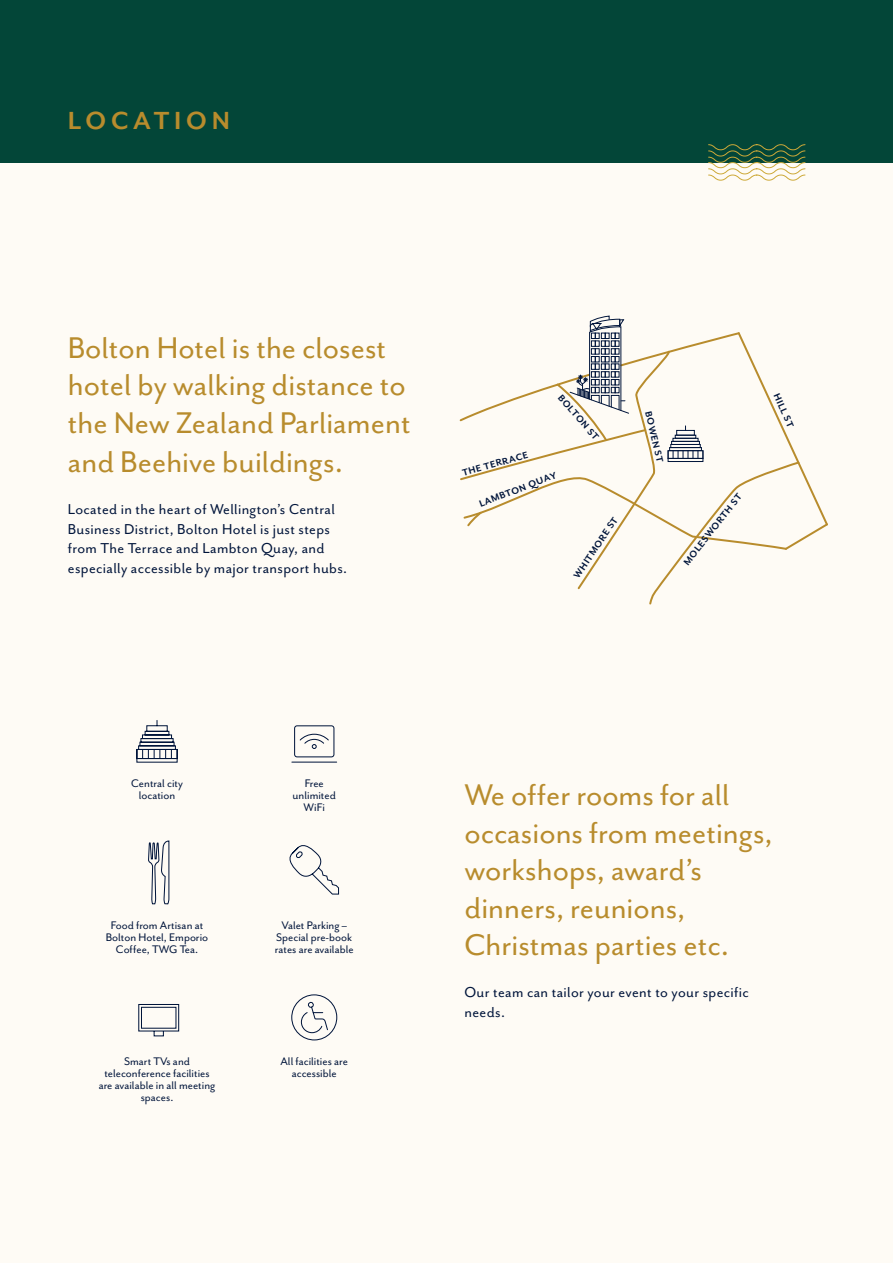
<style>
.page{position:relative;width:893px;height:1263px;background:#fefbf5}
.page>*{position:absolute;margin:0;border:0;box-sizing:border-box;transform-origin:0 0}
.Section_headers{font:34.5px/37.5px "Mr Eaves San OT";color:#b88c2d}
.Section_headers-2{font:700 28.5px "Mr Eaves San OT";letter-spacing:.17em;color:#b88c2d}
.Section_headers-3{font:16.5px/19.5px "Mr Eaves San OT";letter-spacing:.02em;color:#00143a}
.Section_headers-4{font:12.6px/11.9px "Mr Eaves San OT";color:#00143a;text-align:center}
.t1{font:700 10.65px "Mr Eaves San OT";color:#00143a}
</style>
<div class="page">
<div style="left:0;top:0;width:893px;height:162px;background:#034638"></div>
<svg style="left:459px;top:315px;width:369px;height:290px"></svg>
<svg style="left:289px;top:845px;width:51px;height:50px"></svg>
<svg style="left:291px;top:725px;width:47px;height:38px"></svg>
<svg style="left:291px;top:994px;width:46px;height:47px"></svg>
<svg style="left:138px;top:1004px;width:42px;height:33px"></svg>
<svg style="left:148px;top:840px;width:22px;height:65px"></svg>
<svg style="left:136px;top:720px;width:42px;height:43px"></svg>
<svg style="left:708px;top:144px;width:98px;height:37px"></svg>
<p class="Section_headers-2" style="left:68px;top:105px;width:164px">LOCATION</p>
<p class="Section_headers" style="left:68px;top:329px;width:344px;line-height:38px">Bolton Hotel is the closest hotel by walking distance to the New Zealand Parliament and Beehive buildings.</p>
<p class="Section_headers-3" style="left:68px;top:499px;width:281px">Located in the heart of Wellington’s Central Business District, Bolton Hotel is just steps from The Terrace and Lambton Quay, and especially accessible by major transport hubs.</p>
<p class="t1" style="left:564px;top:392px;width:58px;rotate:49deg">BOLTON ST</p>
<p class="t1" style="left:782px;top:391px;width:38px;rotate:66deg">HILL ST</p>
<p class="t1" style="left:654px;top:410px;width:54px;rotate:77deg">BOWEN ST</p>
<p class="t1" style="left:461px;top:467px;width:69px;rotate:-16deg">THE TERRACE</p>
<p class="t1" style="left:477px;top:499px;width:84px;rotate:-21deg">LAMBTON QUAY</p>
<p class="t1" style="left:681px;top:560px;width:89px;rotate:-52deg">MOLESWORTH ST</p>
<p class="t1" style="left:571px;top:574px;width:73px;rotate:-56deg">WHITMORE ST</p>
<p class="Section_headers-4" style="left:131px;top:778px;width:53px">Central city location</p>
<p class="Section_headers-4" style="left:106px;top:919px;width:104px">Food from Artisan at<br>Bolton Hotel, Emporio<br>Coffee, TWG Tea.</p>
<p class="Section_headers-4" style="left:293px;top:778px;width:45px">Free unlimited<br>WiFi</p>
<p class="Section_headers-4" style="left:275px;top:919px;width:80px">Valet Parking –<br>Special pre-book rates are available</p>
<p class="Section_headers" style="left:464px;top:777px;width:310px">We offer rooms for all occasions from meetings, workshops, award’s dinners, reunions,<br>Christmas parties etc.</p>
<p class="Section_headers-3" style="left:464px;top:983px;width:286px">Our team can tailor your event to your specific needs.</p>
<p class="Section_headers-4" style="left:99px;top:1056px;width:118px">Smart TVs and teleconference facilities are available in all meeting spaces.</p>
<p class="Section_headers-4" style="left:281px;top:1056px;width:69px">All facilities are accessible</p>
</div>
